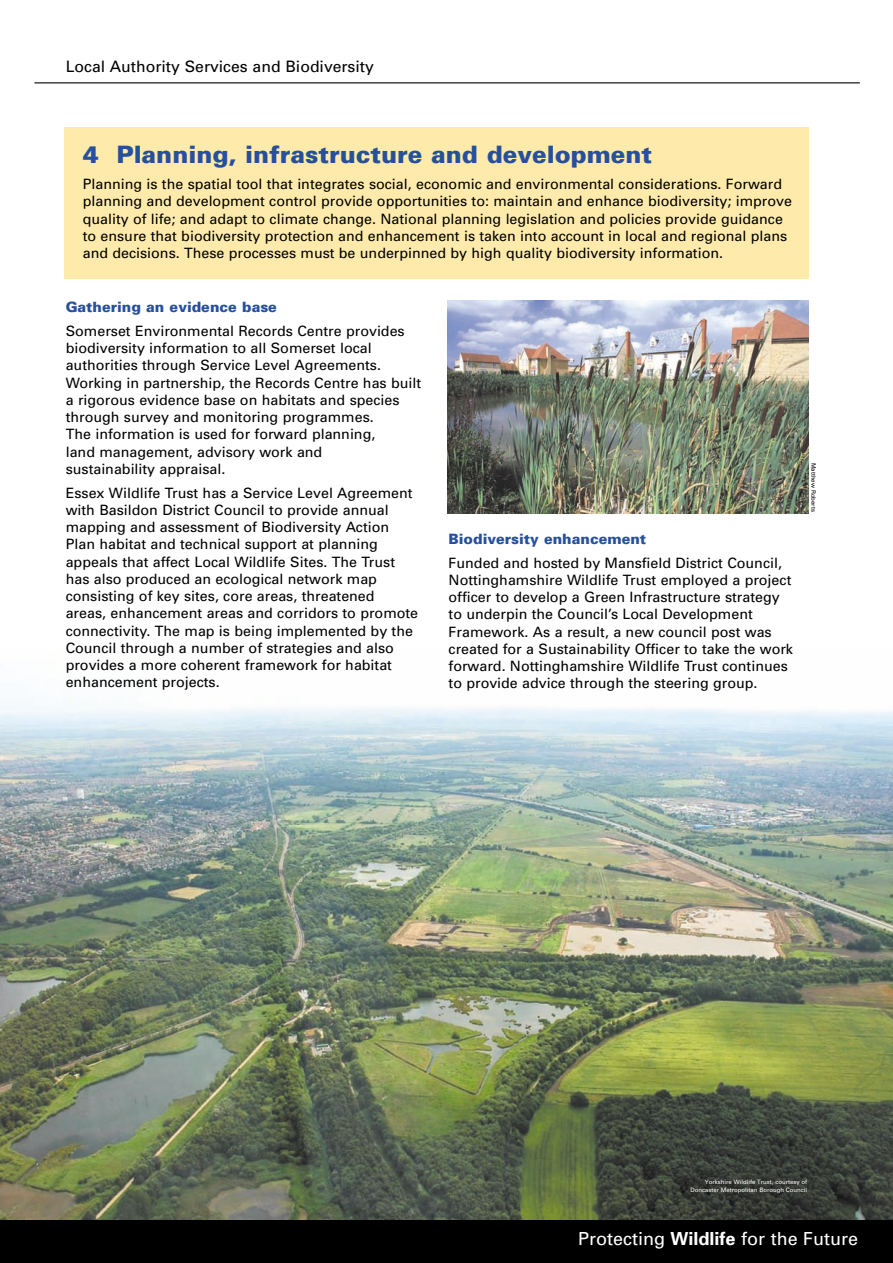
<style>
.page{position:relative;width:893px;height:1263px;background:#fff}
.page>*{position:absolute;margin:0;border:0;box-sizing:border-box;transform-origin:0 0}
.t1{font:900 24px "Univers";color:#27509c}
.t2{font:18px "Univers";color:#fff}
.t3{font:15.75px "Univers";color:#000}
.t4{font:14.25px/17.2px "Univers";color:#000}
.t5{font:900 14.25px "Univers";color:#27509c}
.t6{font:6px/8.2px "Univers";color:#fff;text-align:right}
.t7{font:6px "Univers";color:#000}
.s1{font-weight:700}
</style>
<div class="page">
<img style="left:0;top:705px;width:892px;height:515px">
<div style="left:0;top:1220px;width:892px;height:43px;background:#000"></div>
<hr style="left:34px;top:82px;width:825px;height:1px;background:#000">
<div style="left:64px;top:128px;width:744px;height:151px;background:#feebab"></div>
<img style="left:447px;top:301px;width:361px;height:212px">
<p class="t3" style="left:66px;top:61px;width:310px">Local Authority Services and Biodiversity</p>
<h1 class="t1" style="left:83px;top:146px;width:571px">4 Planning, infrastructure and development</h1>
<p class="t4" style="left:83px;top:177px;width:710px">Planning is the spatial tool that integrates social, economic and environmental considerations. Forward planning and development control provide opportunities to: maintain and enhance biodiversity; improve quality of life; and adapt to climate change. National planning legislation and policies provide guidance to ensure that biodiversity protection and enhancement is taken into account in local and regional plans and decisions. These processes must be underpinned by high quality biodiversity information.</p>
<p class="t5" style="left:66px;top:302px;width:213px">Gathering an evidence base</p>
<p class="t4" style="left:66px;top:324px;width:357px">Somerset Environmental Records Centre provides biodiversity information to all Somerset local authorities through Service Level Agreements.<br>Working in partnership, the Records Centre has built a rigorous evidence base on habitats and species through survey and monitoring programmes.<br>The information is used for forward planning,<br>land management, advisory work and<br>sustainability appraisal.</p>
<p class="t4" style="left:66px;top:485px;width:354px">Essex Wildlife Trust has a Service Level Agreement with Basildon District Council to provide annual mapping and assessment of Biodiversity Action Plan habitat and technical support at planning appeals that affect Local Wildlife Sites. The Trust has also produced an ecological network map consisting of key sites, core areas, threatened areas, enhancement areas and corridors to promote connectivity. The map is being implemented by the Council through a number of strategies and also provides a more coherent framework for habitat enhancement projects.</p>
<p class="t5" style="left:448px;top:534px;width:199px">Biodiversity enhancement</p>
<p class="t4" style="left:448px;top:555px;width:346px">Funded and hosted by Mansfield District Council, Nottinghamshire Wildlife Trust employed a project officer to develop a Green Infrastructure strategy to underpin the Council’s Local Development Framework. As a result, a new council post was created for a Sustainability Officer to take the work forward. Nottinghamshire Wildlife Trust continues to provide advice through the steering group.</p>
<p class="t7" style="left:815px;top:463px;width:50px;rotate:90deg">Matthew Roberts</p>
<p class="t6" style="left:690px;top:1178px;width:118px">Yorkshire Wildlife Trust, courtesy of<br>Doncaster Metropolitan Borough Council</p>
<p class="t2" style="left:578px;top:1232px;width:281px">Protecting <span class="s1">Wildlife</span> for the Future</p>
</div>
